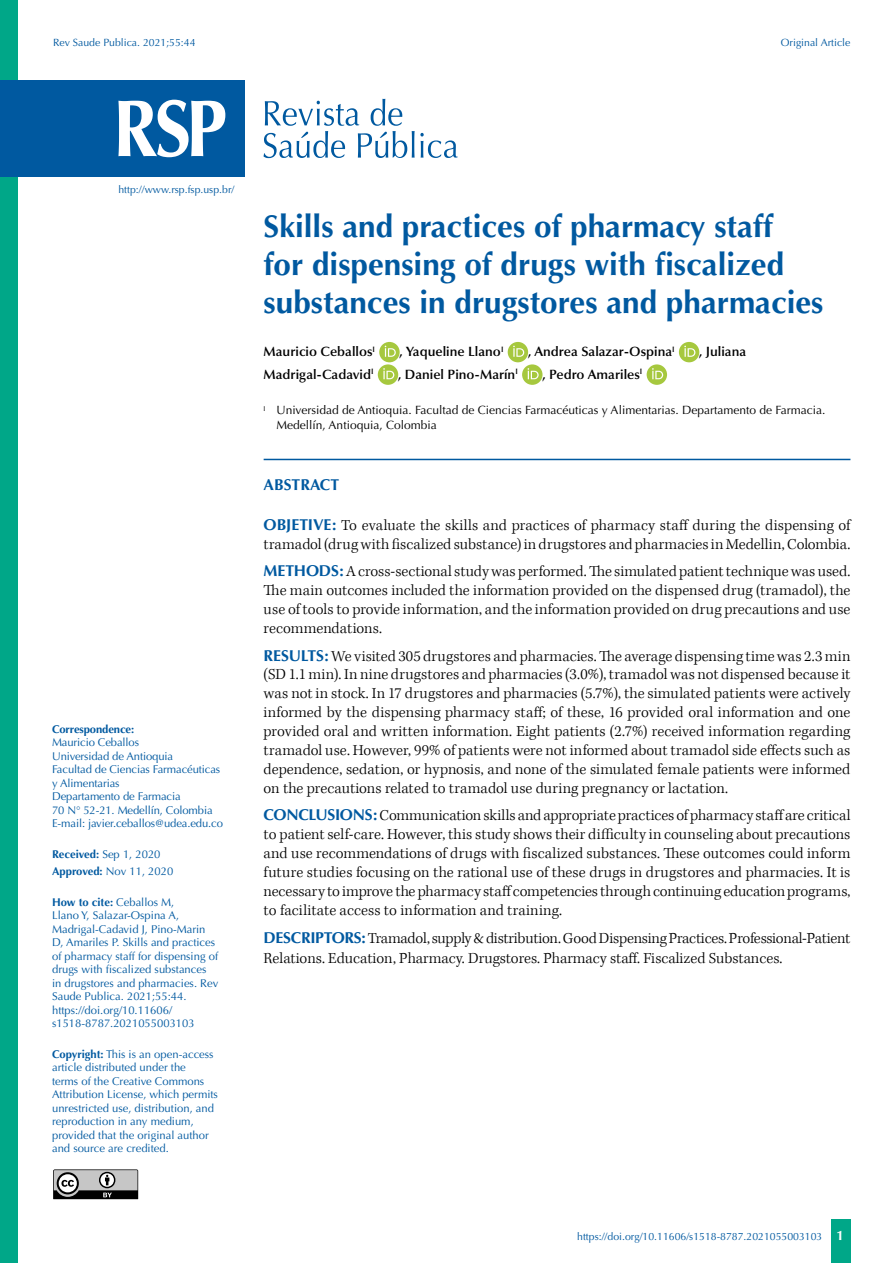
<style>
.page{position:relative;width:893px;height:1263px;background:#fff}
.page>*{position:absolute;margin:0;border:0;box-sizing:border-box;transform-origin:0 0}
.t1{font:700 31.5px/37.8px "Optima";color:#0059a0}
.t2{font:300 15.75px/18.9px "Kepler Std";color:#000;text-align:justify}
.t3{font:700 15.75px "Optima";color:#0059a0}
.t4{font:600 13.5px "Optima";color:#000}
.t5{font:12px/14.4px "Optima";color:#000}
.t6{font:11.25px/13.5px "Optima";color:#0059a0}
.t7{font:700 11.25px "Optima";letter-spacing:-.01em;color:#0059a0}
.t8{font:10.5px "Optima";color:#0059a0}
.s1{font-weight:700}
.s2{font-family:"Optima";font-weight:700;color:#0059a0}
.s3{font-weight:700;font-size:13.5px;color:#fff}
</style>
<div class="page">
<div style="left:831px;top:1220px;width:20px;height:43px;background:#00a788"></div>
<svg style="left:53px;top:1169px;width:85px;height:30px"></svg>
<div style="left:0;top:0;width:18px;height:1263px;background:#00a788"></div>
<hr style="left:264px;top:459px;width:586px;height:1px;background:#0059a0">
<div style="left:379px;top:342px;width:21px;height:20px;background:#a6c83e;border-radius:50%"></div>
<svg style="left:385px;top:346px;width:11px;height:11px"></svg>
<div style="left:508px;top:342px;width:20px;height:20px;background:#a6c83e;border-radius:50%"></div>
<svg style="left:513px;top:346px;width:11px;height:11px"></svg>
<div style="left:679px;top:342px;width:20px;height:20px;background:#a6c83e;border-radius:50%"></div>
<svg style="left:684px;top:346px;width:11px;height:11px"></svg>
<div style="left:378px;top:364px;width:20px;height:21px;background:#a6c83e;border-radius:50%"></div>
<svg style="left:383px;top:368px;width:11px;height:11px"></svg>
<svg style="left:522px;top:364px;width:20px;height:21px"></svg>
<svg style="left:528px;top:368px;width:11px;height:11px"></svg>
<div style="left:647px;top:364px;width:20px;height:21px;background:#a6c83e;border-radius:50%"></div>
<svg style="left:652px;top:368px;width:11px;height:11px"></svg>
<svg style="left:263px;top:99px;width:195px;height:59px"></svg>
<div style="left:0;top:80px;width:244px;height:96px;background:#0059a0"></div>
<svg style="left:118px;top:100px;width:107px;height:57px"></svg>
<p class="t8" style="left:53px;top:36px;width:144px">Rev Saude Publica. 2021;55:44</p>
<p class="t8" style="left:781px;top:36px;width:71px">Original Article</p>
<p class="t8" style="left:118px;top:183px;width:117px">http://www.rsp.fsp.usp.br/</p>
<p class="t7" style="left:52px;top:722px;width:84px">Correspondence:</p>
<p class="t6" style="left:52px;top:736px;width:172px">Mauricio Ceballos<br>Universidad de Antioquia<br>Facultad de Ciencias Farmacéuticas y Alimentarias<br>Departamento de Farmacia<br>70 N° 52-21. Medellín, Colombia<br>E-mail: javier.ceballos@udea.edu.co</p>
<p class="t6" style="left:52px;top:845px;width:123px;line-height:17.7px"><span class="s1">Received:</span> Sep 1, 2020<br><span class="s1">Approved:</span> Nov 11, 2020</p>
<p class="t6" style="left:52px;top:895px;width:168px"><span class="s1">How to cite:</span> Ceballos M,<br>Llano Y, Salazar-Ospina A,<br>Madrigal-Cadavid J, Pino-Marin<br>D, Amariles P. Skills and practices of pharmacy staff for dispensing of drugs with fiscalized substances in drugstores and pharmacies. Rev<br>Saude Publica. 2021;55:44. https://doi.org/10.11606/ s1518-8787.2021055003103</p>
<p class="t6" style="left:52px;top:1047px;width:167px"><span class="s1">Copyright:</span> This is an open-access article distributed under the<br>terms of the Creative Commons<br>Attribution License, which permits unrestricted use, distribution, and reproduction in any medium, provided that the original author and source are credited.</p>
<h1 class="t1" style="left:264px;top:208px;width:561px">Skills and practices of pharmacy staff<br>for dispensing of drugs with fiscalized substances in drugstores and pharmacies</h1>
<p class="t4" style="left:264px;top:344px;width:113px">Mauricio Ceballos<sup>I</sup></p>
<p class="t4" style="left:400px;top:344px;width:105px">, Yaqueline Llano<sup>I</sup></p>
<p class="t4" style="left:528px;top:344px;width:148px">, Andrea Salazar-Ospina<sup>I</sup></p>
<p class="t4" style="left:699px;top:344px;width:48px">, Juliana</p>
<p class="t4" style="left:264px;top:366px;width:111px">Madrigal-Cadavid<sup>I</sup></p>
<p class="t4" style="left:398px;top:366px;width:121px">, Daniel Pino-Marín<sup>I</sup></p>
<p class="t4" style="left:542px;top:366px;width:101px">, Pedro Amariles<sup>I</sup></p>
<p class="t5" style="left:276px;top:403px;width:550px;text-indent:-13px"><sup>I</sup> Universidad de Antioquia. Facultad de Ciencias Farmacéuticas y Alimentarias. Departamento de Farmacia.<br>Medellín, Antioquia, Colombia</p>
<p class="t3" style="left:264px;top:475px;width:77px">ABSTRACT</p>
<p class="t2" style="left:264px;top:516px;width:588px"><span class="s2">OBJETIVE:</span> To evaluate the skills and practices of pharmacy staff during the dispensing of tramadol (drug with fiscalized substance) in drugstores and pharmacies in Medellin, Colombia.</p>
<p class="t2" style="left:264px;top:563px;width:588px"><span class="s2">METHODS:</span> A cross-sectional study was performed. The simulated patient technique was used.<br>The main outcomes included the information provided on the dispensed drug (tramadol), the use of tools to provide information, and the information provided on drug precautions and use recommendations.</p>
<p class="t2" style="left:264px;top:647px;width:588px"><span class="s2">RESULTS:</span> We visited 305 drugstores and pharmacies. The average dispensing time was 2.3 min (SD 1.1 min). In nine drugstores and pharmacies (3.0%), tramadol was not dispensed because it was not in stock. In 17 drugstores and pharmacies (5.7%), the simulated patients were actively informed by the dispensing pharmacy staff; of these, 16 provided oral information and one provided oral and written information. Eight patients (2.7%) received information regarding tramadol use. However, 99% of patients were not informed about tramadol side effects such as dependence, sedation, or hypnosis, and none of the simulated female patients were informed on the precautions related to tramadol use during pregnancy or lactation.</p>
<p class="t2" style="left:264px;top:807px;width:588px"><span class="s2">CONCLUSIONS:</span> Communication skills and appropriate practices of pharmacy staff are critical to patient self-care. However, this study shows their difficulty in counseling about precautions and use recommendations of drugs with fiscalized substances. These outcomes could inform future studies focusing on the rational use of these drugs in drugstores and pharmacies. It is necessary to improve the pharmacy staff competencies through continuing education programs, to facilitate access to information and training.</p>
<p class="t2" style="left:264px;top:929px;width:588px;line-height:19.8px"><span class="s2">DESCRIPTORS:</span> Tramadol, supply &amp; distribution. Good Dispensing Practices. Professional-Patient<br>Relations. Education, Pharmacy. Drugstores. Pharmacy staff. Fiscalized Substances.</p>
<p class="t8" style="left:577px;top:1230px;width:268px">https://doi.org/10.11606/s1518-8787.2021055003103 <span class="s3">1</span></p>
</div>
